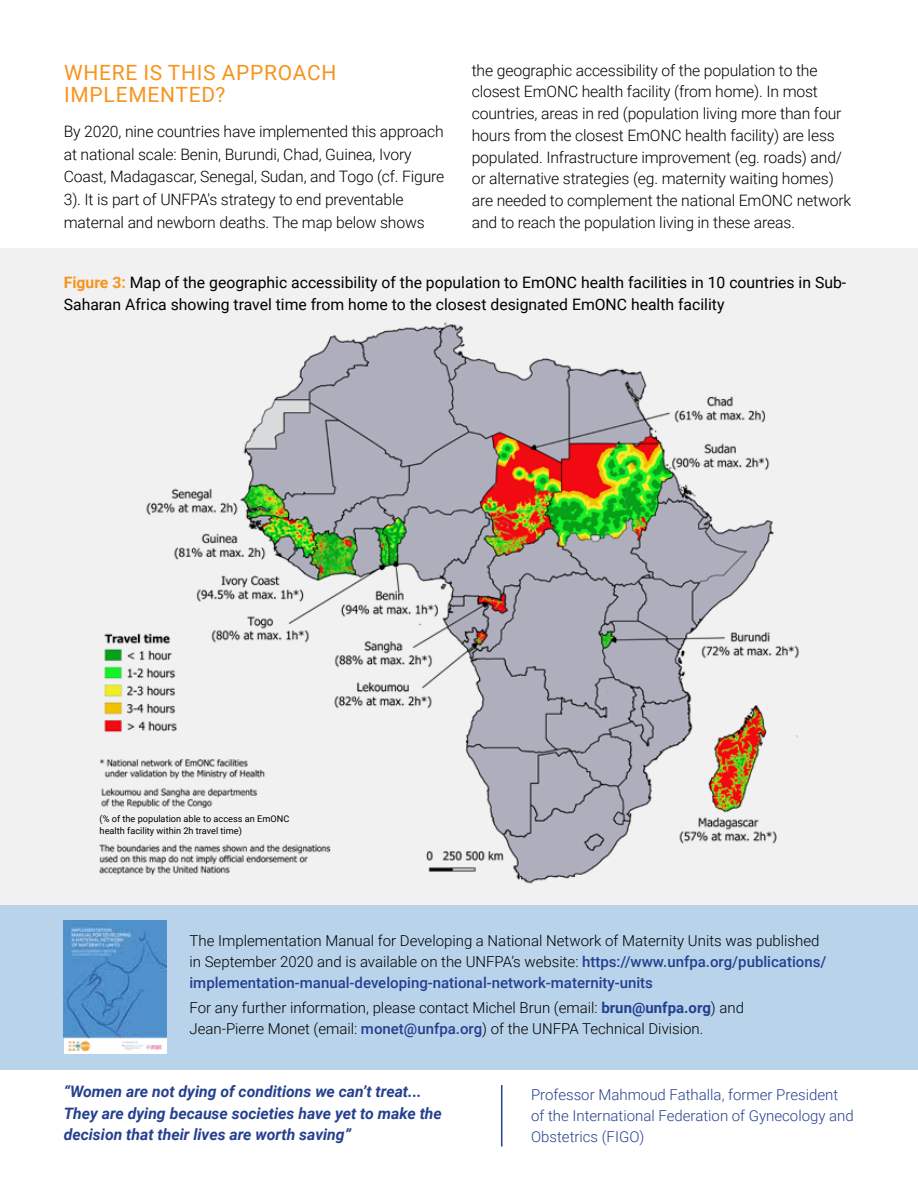
<style>
.page{position:relative;width:918px;height:1188px;background:#fff}
.page>*{position:absolute;margin:0;border:0;box-sizing:border-box;transform-origin:0 0}
.t1{font:21px/22.6px "Roboto";letter-spacing:.035em;color:#f7941e}
.t2{font:300 15.75px/21.8px "Roboto";letter-spacing:-.01em;color:#000}
.t3{font:15.75px/21.8px "Roboto";color:#000}
.t4{font:italic 700 15.75px/21.8px "Roboto";color:#25408f}
.t5{font:300 15px/21px "Roboto";color:#000}
.t6{font:300 15px/21px "Roboto";color:#25408f}
.t7{font:9.15px/12.3px "Roboto";color:#000}
.s1{font-weight:700;color:#f7941e}
.s2{font-weight:500;color:#25408f}
.s3{font-weight:700;color:#25408f}
</style>
<div class="page">
<div style="left:0;top:906px;width:918px;height:164px;background:#b9d3eb"></div>
<div style="left:0;top:248px;width:918px;height:657px;background:#f1f1f2"></div>
<img style="left:64px;top:921px;width:103px;height:133px">
<img style="left:100px;top:322px;width:699px;height:562px">
<hr style="left:501px;top:1085px;width:1px;height:62px;background:#25408f">
<h1 class="t1" style="left:64px;top:60px;width:274px">WHERE IS THIS APPROACH<br>IMPLEMENTED?</h1>
<p class="t2" style="left:64px;top:119px;width:382px;line-height:22.6px">By 2020, nine countries have implemented this approach at national scale: Benin, Burundi, Chad, Guinea, Ivory Coast, Madagascar, Senegal, Sudan, and Togo (cf. Figure 3). It is part of UNFPA's strategy to end preventable maternal and newborn deaths. The map below shows</p>
<p class="t2" style="left:472px;top:59px;width:381px">the geographic accessibility of the population to the closest EmONC health facility (from home). In most countries, areas in red (population living more than four hours from the closest EmONC health facility) are less populated. Infrastructure improvement (eg. roads) and/ or alternative strategies (eg. maternity waiting homes) are needed to complement the national EmONC network and to reach the population living in these areas.</p>
<p class="t3" style="left:64px;top:271px;width:784px"><span class="s1">Figure 3:</span> Map of the geographic accessibility of the population to EmONC health facilities in 10 countries in Sub-<br>Saharan Africa showing travel time from home to the closest designated EmONC health facility</p>
<p class="t7" style="left:100px;top:812px;width:191px">(% of the population able to access an EmONC health facility within 2h travel time)</p>
<p class="t5" style="left:189px;top:929px;width:638px">The Implementation Manual for Developing a National Network of Maternity Units was published in September 2020 and is available on the UNFPA’s website: <span class="s2">https://www.unfpa.org/publications/ implementation-manual-developing-national-network-maternity-units</span></p>
<p class="t5" style="left:189px;top:997px;width:556px">For any further information, please contact Michel Brun (email: <span class="s3">brun@unfpa.org</span>) and<br>Jean-Pierre Monet (email: <span class="s2">monet@unfpa.org</span>) of the UNFPA Technical Division.</p>
<p class="t4" style="left:64px;top:1080px;width:380px">“Women are not dying of conditions we can’t treat...<br>They are dying because societies have yet to make the decision that their lives are worth saving”</p>
<p class="t6" style="left:531px;top:1084px;width:324px">Professor Mahmoud Fathalla, former President of the International Federation of Gynecology and<br>Obstetrics (FIGO)</p>
</div>
